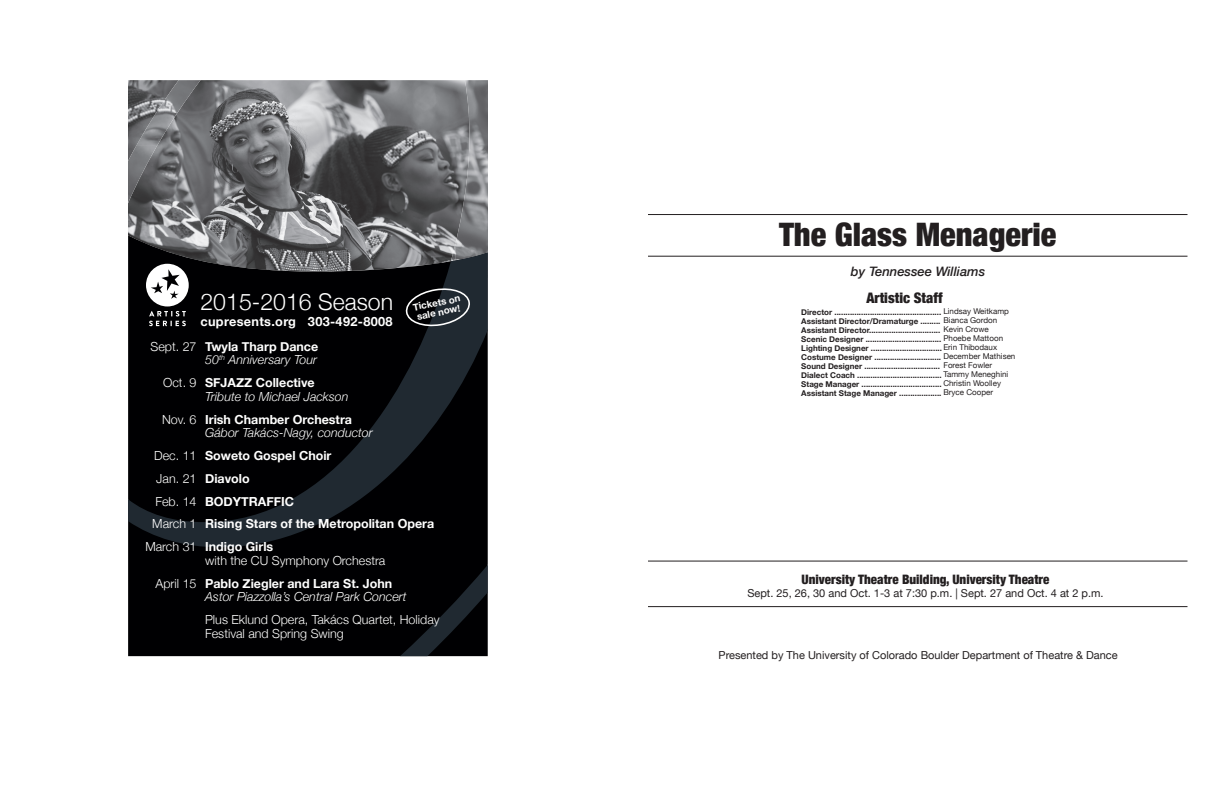
<style>
.page{position:relative;width:1224px;height:792px;background:#fff}
.page>*{position:absolute;margin:0;border:0;box-sizing:border-box;transform-origin:0 0}
.t1{font:900 condensed 32.4px "Helvetica Neue";color:#231f20}
.t2{font:300 23.1px "Helvetica Neue";color:#fff}
.t3{font:900 condensed 14.5px "Helvetica Neue";color:#231f20}
.t4{font:900 condensed 13px "Helvetica Neue";color:#231f20}
.t5{font:italic 500 13px "Helvetica Neue";color:#231f20}
.t6{font:700 12.7px "Helvetica Neue";letter-spacing:.025em;color:#fff}
.t7{font:italic 300 12.5px/13.8px "Helvetica Neue";color:#fff}
.t8{font:300 12.5px/22.8px "Helvetica Neue";color:#fff}
.t9{font:700 12.5px "Helvetica Neue";color:#fff}
.t10{font:11px "Helvetica Neue";color:#231f20}
.t11{font:700 9.7px/9.7px "Helvetica Neue";color:#fff}
.t12{font:700 8px/9px "Helvetica Neue";color:#231f20}
.s1{font-style:normal}
.s2{font-weight:700;font-style:normal}
.s3{font-weight:300}
.s4{font-weight:700}
.s5{font-weight:400}
</style>
<div class="page">
<hr style="left:648px;top:256px;width:540px;height:1px;background:#231f20">
<hr style="left:648px;top:214px;width:540px;height:1px;background:#231f20">
<hr style="left:648px;top:561px;width:540px;height:1px;background:#231f20">
<hr style="left:648px;top:606px;width:540px;height:1px;background:#231f20">
<img style="left:128px;top:80px;width:327px;height:106px">
<img style="left:455px;top:80px;width:33px;height:106px">
<img style="left:156px;top:80px;width:44px;height:33px">
<img style="left:136px;top:113px;width:41px;height:33px">
<img style="left:128px;top:146px;width:29px;height:40px">
<svg style="left:128px;top:186px;width:360px;height:470px;background:#17181b"></svg>
<svg style="left:146px;top:264px;width:43px;height:62px"></svg>
<svg style="left:405px;top:287px;width:65px;height:40px;background:#272b30"></svg>
<h2 class="t2" style="left:200px;top:283px;width:194px">2015-2016 Season</h2>
<h3 class="t6" style="left:200px;top:310px;width:194px">cupresents.org 303-492-8008</h3>
<p class="t11" style="left:412px;top:302px;width:50px;rotate:-11deg">Tickets on sale now!</p>
<h3 class="t7" style="left:150px;top:339px;width:169px;text-align:right"><span class="s1">Sept. 27</span> <span class="s2">Twyla Tharp Dance<br></span>50<sup>th</sup> Anniversary Tour</h3>
<h3 class="t7" style="left:205px;top:375px;width:145px;text-indent:-42px"><span class="s1">Oct. 9</span> <span class="s2">SFJAZZ Collective<br></span>Tribute to Michael Jackson</h3>
<h3 class="t7" style="left:205px;top:412px;width:169px;text-indent:-43px"><span class="s1">Nov. 6</span> <span class="s2">Irish Chamber Orchestra<br></span>Gábor Takács-Nagy, conductor</h3>
<h3 class="t9" style="left:154px;top:444px;width:179px"><span class="s3">Dec. 11</span> Soweto Gospel Choir</h3>
<h3 class="t9" style="left:156px;top:467px;width:95px"><span class="s3">Jan. 21</span> Diavolo</h3>
<h3 class="t9" style="left:155px;top:490px;width:140px"><span class="s3">Feb. 14</span> BODYTRAFFIC</h3>
<h3 class="t9" style="left:152px;top:513px;width:283px"><span class="s3">March 1</span> Rising Stars of the Metropolitan Opera</h3>
<h3 class="t9" style="left:145px;top:535px;width:129px"><span class="s3">March 31</span> Indigo Girls</h3>
<h3 class="t8" style="left:156px;top:548px;width:238px;text-indent:50px">with the CU Symphony Orchestra<br>April 15 <span class="s4">Pablo Ziegler and Lara St. John</span></h3>
<h3 class="t7" style="left:205px;top:589px;width:203px">Astor Piazzolla’s Central Park Concert</h3>
<h3 class="t8" style="left:205px;top:612px;width:236px;line-height:13.8px">Plus Eklund Opera, Takács Quartet, Holiday<br>Festival and Spring Swing</h3>
<h1 class="t1" style="left:779px;top:208px;width:279px">The Glass Menagerie</h1>
<h3 class="t5" style="left:851px;top:260px;width:136px">by Tennessee Williams</h3>
<h3 class="t3" style="left:867px;top:286px;width:77px">Artistic Staff</h3>
<p class="t12" style="left:801px;top:307px;width:216px">Director ................................................ <span class="s5">Lindsay Weitkamp </span>Assistant Director/Dramaturge ......... <span class="s5">Bianca Gordon </span>Assistant Director................................ <span class="s5">Kevin Crowe </span>Scenic Designer .................................. <span class="s5">Phoebe Mattoon </span>Lighting Designer ................................ <span class="s5">Erin Thibodaux </span>Costume Designer .............................. <span class="s5">December Mathisen </span>Sound Designer .................................. <span class="s5">Forest Fowler </span>Dialect Coach ...................................... <span class="s5">Tammy Meneghini </span>Stage Manager .................................... <span class="s5">Christin Woolley </span>Assistant Stage Manager ................... <span class="s5">Bryce Cooper</span></p>
<h3 class="t4" style="left:802px;top:568px;width:249px">University Theatre Building, University Theatre</h3>
<h3 class="t10" style="left:747px;top:585px;width:358px">Sept. 25, 26, 30 and Oct. 1-3 at 7:30 p.m. | Sept. 27 and Oct. 4 at 2 p.m.</h3>
<h3 class="t10" style="left:719px;top:647px;width:401px">Presented by The University of Colorado Boulder Department of Theatre &amp; Dance</h3>
</div>
